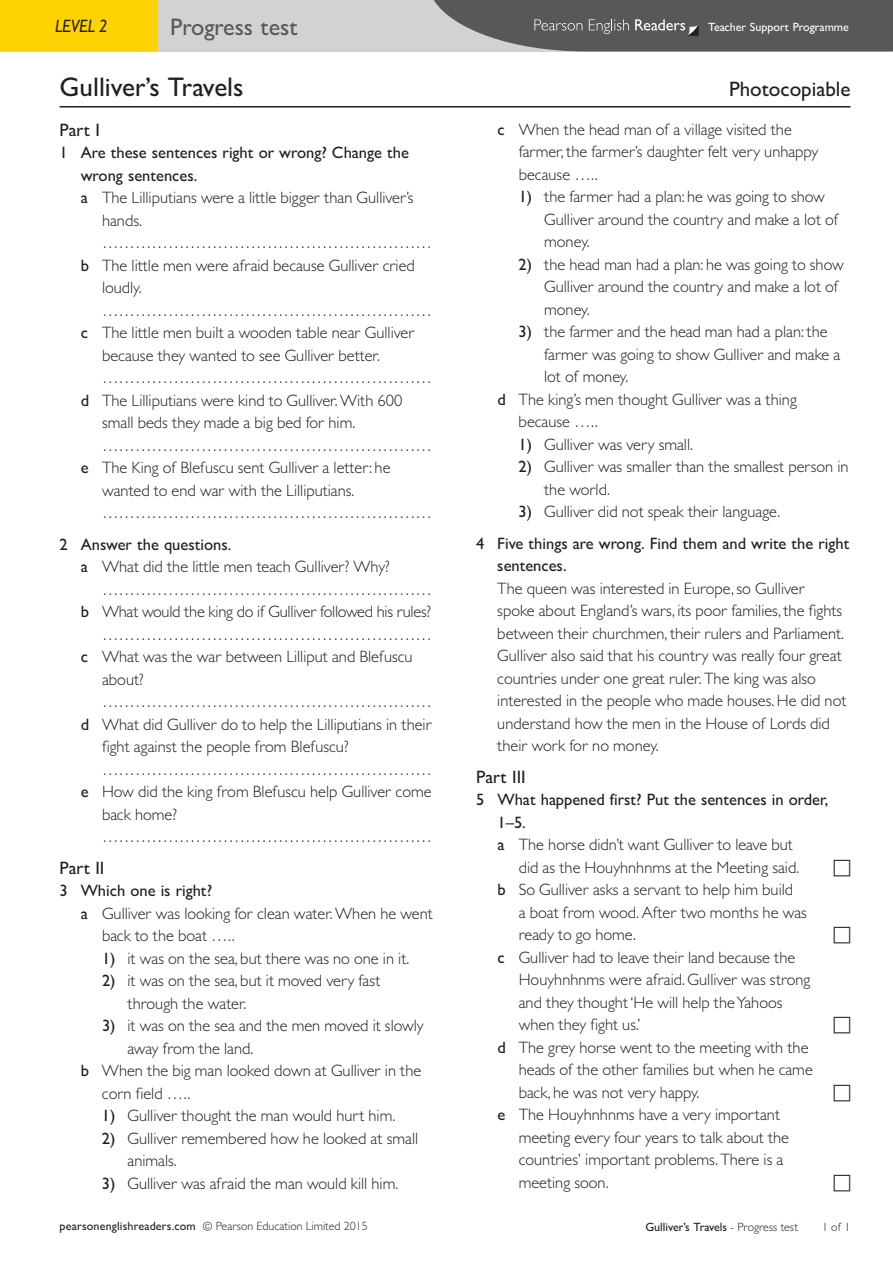
<style>
.page{position:relative;width:893px;height:1263px;background:#fff}
.page>*{position:absolute;margin:0;border:0;box-sizing:border-box;transform-origin:0 0}
.t1{font:500 27px "Gill Sans MT Pro";color:#231f20}
.t2{font:500 24px "Gill Sans MT Pro";color:#57585a}
.t3{font:500 21px "Gill Sans MT Pro";color:#231f20}
.t4{font:500 18px "Gill Sans MT Pro";color:#231f20}
.t5{font:italic 500 18px "Gill Sans MT Pro";letter-spacing:-.015em;color:#231f20;scale:.95 1}
.t6{font:300 16.5px/22.5px "Gill Sans MT Pro";color:#231f20}
.t7{font:500 16.5px/31.5px "Gill Sans MT Pro";color:#231f20}
.t8{font:300 12px "Gill Sans MT Pro";color:#231f20}
.t9{font:500 12px "Gill Sans MT Pro";color:#231f20}
.t10{font:500 12px "Gill Sans MT Pro";color:#fff}
.s1{font-weight:500}
.s2{font-weight:300}
</style>
<div class="page">
<hr style="left:60px;top:106px;width:790px;height:2px;background:#231f20">
<div style="left:0;top:0;width:893px;height:51px;background:#d1d2d4"></div>
<div style="left:0;top:0;width:157px;height:51px;background:#fed304"></div>
<svg style="left:434px;top:0;width:459px;height:51px;background:#646567"></svg>
<p class="t5" style="left:55px;top:15px;width:57px">LEVEL 2</p>
<h2 class="t2" style="left:170px;top:13px;width:129px">Progress test</h2>
<p class="t10" style="left:708px;top:20px;width:142px">Teacher Support Programme</p>
<h1 class="t1" style="left:60px;top:71px;width:186px">Gulliver’s Travels</h1>
<p class="t3" style="left:729px;top:76px;width:123px">Photocopiable</p>
<p class="t4" style="left:60px;top:119px;width:42px">Part I</p>
<p class="t7" style="left:60px;top:137px;width:351px">1 Are these sentences right or wrong? Change the</p>
<p class="t7" style="left:81px;top:159px;width:118px">wrong sentences.</p>
<p class="t6" style="left:81px;top:186px;width:334px"><span class="s1">a</span> The Lilliputians were a little bigger than Gulliver’s</p>
<p class="t6" style="left:102px;top:209px;width:42px">hands.</p>
<p class="t6" style="left:102px;top:231px;width:331px">……………………………………………………</p>
<p class="t6" style="left:81px;top:254px;width:336px"><span class="s1">b</span> The little men were afraid because Gulliver cried</p>
<p class="t6" style="left:102px;top:276px;width:41px">loudly.</p>
<p class="t6" style="left:102px;top:299px;width:331px">……………………………………………………</p>
<p class="t6" style="left:81px;top:321px;width:335px"><span class="s1">c</span> The little men built a wooden table near Gulliver</p>
<p class="t6" style="left:102px;top:344px;width:279px">because they wanted to see Gulliver better.</p>
<p class="t6" style="left:102px;top:366px;width:331px">……………………………………………………</p>
<p class="t6" style="left:81px;top:389px;width:323px"><span class="s1">d</span> The Lilliputians were kind to Gulliver. With 600</p>
<p class="t6" style="left:102px;top:411px;width:255px">small beds they made a big bed for him.</p>
<p class="t6" style="left:102px;top:434px;width:331px">……………………………………………………</p>
<p class="t6" style="left:81px;top:456px;width:311px"><span class="s1">e</span> The King of Blefuscu sent Gulliver a letter: he</p>
<p class="t6" style="left:102px;top:479px;width:254px">wanted to end war with the Lilliputians.</p>
<p class="t6" style="left:102px;top:501px;width:331px">……………………………………………………</p>
<p class="t7" style="left:60px;top:528px;width:173px">2 Answer the questions.</p>
<p class="t6" style="left:81px;top:555px;width:310px"><span class="s1">a</span> What did the little men teach Gulliver? Why?</p>
<p class="t6" style="left:102px;top:578px;width:332px">……………………………………………………</p>
<p class="t6" style="left:81px;top:600px;width:352px"><span class="s1">b</span> What would the king do if Gulliver followed his rules?</p>
<p class="t6" style="left:102px;top:623px;width:332px">……………………………………………………</p>
<p class="t6" style="left:81px;top:645px;width:333px"><span class="s1">c</span> What was the war between Lilliput and Blefuscu</p>
<p class="t6" style="left:102px;top:668px;width:43px">about?</p>
<p class="t6" style="left:102px;top:690px;width:332px">……………………………………………………</p>
<p class="t6" style="left:81px;top:713px;width:353px"><span class="s1">d</span> What did Gulliver do to help the Lilliputians in their</p>
<p class="t6" style="left:102px;top:735px;width:248px">fight against the people from Blefuscu?</p>
<p class="t6" style="left:102px;top:758px;width:332px">……………………………………………………</p>
<p class="t6" style="left:81px;top:780px;width:352px"><span class="s1">e</span> How did the king from Blefuscu help Gulliver come</p>
<p class="t6" style="left:102px;top:803px;width:77px">back home?</p>
<p class="t6" style="left:102px;top:825px;width:332px">……………………………………………………</p>
<p class="t4" style="left:60px;top:857px;width:46px">Part II</p>
<p class="t7" style="left:60px;top:875px;width:154px">3 Which one is right?</p>
<p class="t6" style="left:81px;top:902px;width:354px"><span class="s1">a</span> Gulliver was looking for clean water. When he went</p>
<p class="t6" style="left:102px;top:924px;width:134px">back to the boat …..</p>
<p class="t6" style="left:102px;top:947px;width:309px"><span class="s1">1)</span> it was on the sea, but there was no one in it.</p>
<p class="t6" style="left:128px;top:969px;width:255px;text-indent:-26px"><span class="s1">2)</span> it was on the sea, but it moved very fast through the water.</p>
<p class="t6" style="left:102px;top:1014px;width:323px"><span class="s1">3)</span> it was on the sea and the men moved it slowly</p>
<p class="t6" style="left:128px;top:1037px;width:127px">away from the land.</p>
<p class="t6" style="left:81px;top:1059px;width:342px"><span class="s1">b</span> When the big man looked down at Gulliver in the</p>
<p class="t6" style="left:102px;top:1082px;width:90px">corn field …..</p>
<p class="t6" style="left:102px;top:1104px;width:295px"><span class="s1">1)</span> Gulliver thought the man would hurt him.</p>
<p class="t6" style="left:127px;top:1127px;width:292px;text-indent:-26px"><span class="s1">2)</span> Gulliver remembered how he looked at small animals.</p>
<p class="t6" style="left:102px;top:1172px;width:298px"><span class="s1">3)</span> Gulliver was afraid the man would kill him.</p>
<p class="t6" style="left:519px;top:118px;width:301px;text-indent:-21px"><span class="s1">c</span> When the head man of a village visited the farmer, the farmer’s daughter felt very unhappy because …..</p>
<p class="t6" style="left:544px;top:185px;width:296px;text-indent:-26px"><span class="s1">1)</span> the farmer had a plan: he was going to show<br>Gulliver around the country and make a lot of money.</p>
<p class="t6" style="left:544px;top:253px;width:301px;text-indent:-26px"><span class="s1">2)</span> the head man had a plan: he was going to show<br>Gulliver around the country and make a lot of money.</p>
<p class="t6" style="left:519px;top:320px;width:311px"><span class="s1">3)</span> the farmer and the head man had a plan: the</p>
<p class="t6" style="left:544px;top:343px;width:298px">farmer was going to show Gulliver and make a</p>
<p class="t6" style="left:544px;top:365px;width:86px">lot of money.</p>
<p class="t6" style="left:497px;top:388px;width:301px"><span class="s1">d</span> The king’s men thought Gulliver was a thing</p>
<p class="t6" style="left:519px;top:410px;width:81px">because …..</p>
<p class="t6" style="left:519px;top:433px;width:176px"><span class="s1">1)</span> Gulliver was very small.</p>
<p class="t6" style="left:544px;top:455px;width:306px;text-indent:-26px"><span class="s1">2)</span> Gulliver was smaller than the smallest person in the world.</p>
<p class="t7" style="left:476px;top:496px;width:375px;text-indent:43px">3) <span class="s2">Gulliver did not speak their language.<br></span>4 Five things are wrong. Find them and write the right</p>
<p class="t6" style="left:497px;top:554px;width:351px"><span class="s1">sentences.<br></span>The queen was interested in Europe, so Gulliver<br>spoke about England’s wars, its poor families, the fights between their churchmen, their rulers and Parliament.<br>Gulliver also said that his country was really four great countries under one great ruler. The king was also interested in the people who made houses. He did not understand how the men in the House of Lords did their work for no money.</p>
<p class="t4" style="left:476px;top:766px;width:51px">Part III</p>
<p class="t7" style="left:476px;top:784px;width:354px">5 What happened first? Put the sentences in order,</p>
<p class="t7" style="left:497px;top:806px;width:30px">1–5.</p>
<p class="t6" style="left:497px;top:833px;width:297px"><span class="s1">a</span> The horse didn’t want Gulliver to leave but</p>
<p class="t6" style="left:519px;top:856px;width:282px">did as the Houyhnhnms at the Meeting said.</p>
<p class="t6" style="left:497px;top:878px;width:297px"><span class="s1">b</span> So Gulliver asks a servant to help him build</p>
<p class="t6" style="left:519px;top:901px;width:290px">a boat from wood. After two months he was</p>
<p class="t6" style="left:519px;top:923px;width:119px">ready to go home.</p>
<p class="t6" style="left:497px;top:946px;width:299px"><span class="s1">c</span> Gulliver had to leave their land because the</p>
<p class="t6" style="left:519px;top:968px;width:293px">Houyhnhnms were afraid. Gulliver was strong</p>
<p class="t6" style="left:519px;top:991px;width:265px">and they thought ‘He will help the Yahoos</p>
<p class="t6" style="left:519px;top:1013px;width:123px">when they fight us.’</p>
<p class="t6" style="left:497px;top:1036px;width:313px"><span class="s1">d</span> The grey horse went to the meeting with the</p>
<p class="t6" style="left:519px;top:1058px;width:296px">heads of the other families but when he came</p>
<p class="t6" style="left:519px;top:1081px;width:182px">back, he was not very happy.</p>
<p class="t6" style="left:497px;top:1103px;width:284px"><span class="s1">e</span> The Houyhnhnms have a very important</p>
<p class="t6" style="left:519px;top:1126px;width:272px">meeting every four years to talk about the</p>
<p class="t6" style="left:519px;top:1148px;width:266px">countries’ important problems. There is a</p>
<p class="t6" style="left:519px;top:1171px;width:91px">meeting soon.</p>
<p class="t8" style="left:60px;top:1219px;width:310px"><span class="s1">pearsonenglishreaders.com</span> © Pearson Education Limited 2015</p>
<p class="t9" style="left:645px;top:1219px;width:154px">Gulliver’s Travels <span class="s2">- Progress test</span></p>
<p class="t8" style="left:822px;top:1219px;width:30px">1 of 1</p>
</div>
